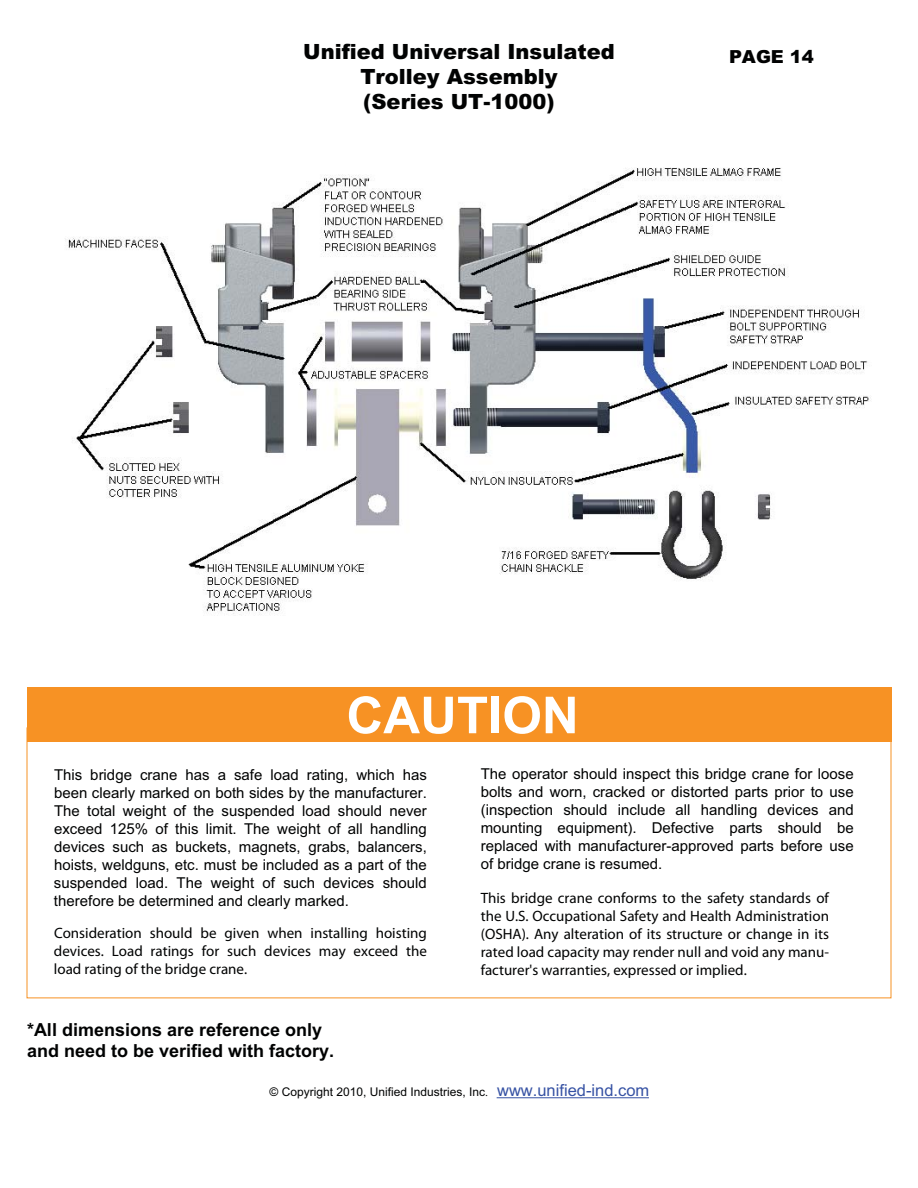
<style>
.page{position:relative;width:918px;height:1188px;background:#fff}
.page>*{position:absolute;margin:0;border:0;box-sizing:border-box;transform-origin:0 0}
.t1{font:700 51px "Arial";color:#fff}
.t2{font:900 21px/25.2px "Arial";color:#010202;text-align:center}
.t3{font:700 18px/21.6px "Arial";color:#010202}
.t4{font:900 18px "Arial";color:#010202}
.t5{font:15px/18px "Arial";color:#010202;text-align:justify}
.t6{font:15px/18px "Myriad Pro";color:#010202;text-align:justify}
.t7{font:12px "Arial";color:#010202}
.s1{font-family:"Times New Roman"}
.s2{font-size:16.5px;color:#3652a4}
</style>
<div class="page">
<div style="left:27px;top:687px;width:864px;height:55px;background:#f79224"></div>
<img style="left:65px;top:167px;width:806px;height:448px">
<hr style="left:497px;top:1097px;width:151px;height:1px;background:#3652a4">
<h2 class="t2" style="left:303px;top:39px;width:313px">Unified Universal Insulated<br>Trolley Assembly<br>(Series UT-1000)</h2>
<p class="t4" style="left:729px;top:46px;width:86px">PAGE 14</p>
<h1 class="t1" style="left:346px;top:686px;width:234px">CAUTION</h1>
<p class="t5" style="left:54px;top:767px;width:374px">This bridge crane has a safe load rating, which has been clearly marked on both sides by the manufacturer.<br>The total weight of the suspended load should never exceed 125% of this limit. The weight of all handling devices such as buckets, magnets, grabs, balancers, hoists, weldguns, etc. must be included as a part of the suspended load. The weight of such devices should therefore be determined and clearly marked.</p>
<p class="t6" style="left:54px;top:925px;width:374px">Consideration should be given when installing hoisting devices. Load ratings for such devices may exceed the load rating of the bridge crane.</p>
<p class="t5" style="left:481px;top:766px;width:375px">The operator should inspect this bridge crane for loose bolts and worn, cracked or distorted parts prior to use (inspection should include all handling devices and mounting equipment). Defective parts should be replaced with manufacturer-approved parts before use of bridge crane is resumed.</p>
<p class="t6" style="left:481px;top:889px;width:350px">This bridge crane conforms to the safety standards of the U.S. Occupational Safety and Health Administration (OSHA). Any alteration of its structure or change in its rated load capacity may render null and void any manu&shy;facturer's warranties, expressed or implied.</p>
<p class="t3" style="left:27px;top:1019px;width:309px">*All dimensions are reference only and need to be verified with factory.</p>
<p class="t7" style="left:270px;top:1088px;width:381px">© Copyright 2010, Unified Industries, Inc<span class="s1">.</span> <span class="s2">www.unified-ind.com</span></p>
</div>
